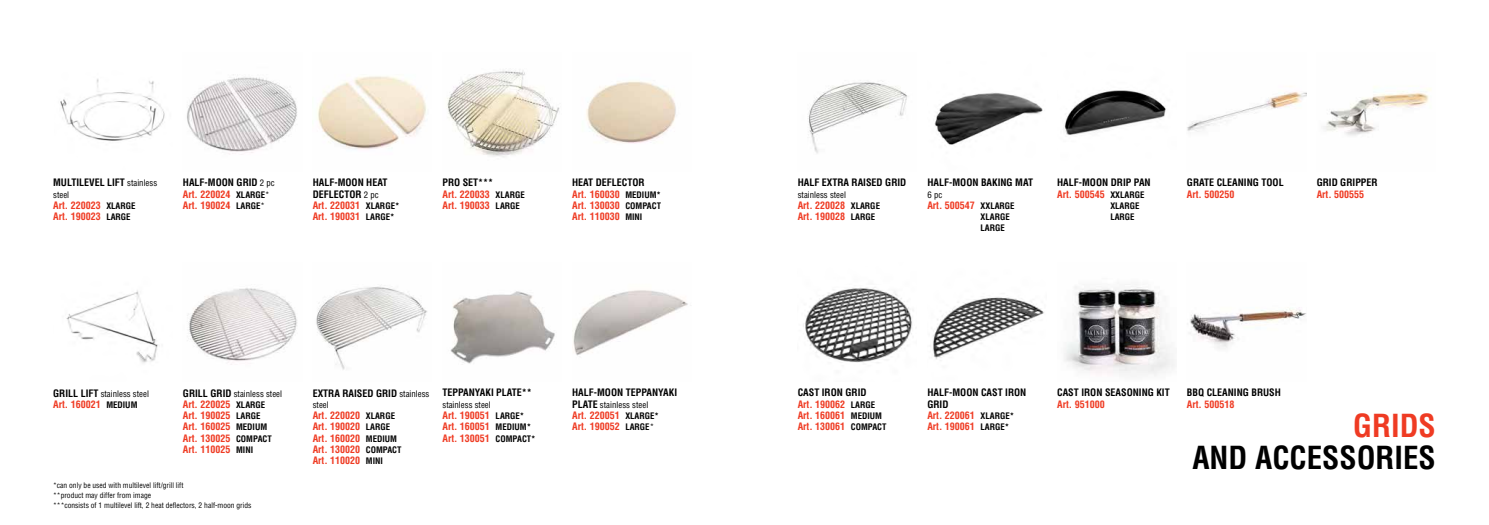
<style>
.page{position:relative;width:1489px;height:525px;background:#fff}
.page>*{position:absolute;margin:0;border:0;box-sizing:border-box;transform-origin:0 0}
.t1{font:700 condensed 31px "Helvetica LT Std";color:#000}
.t2{font:700 condensed 31px "Helvetica LT Std";color:#ef3b23}
.t3{font:700 condensed 10px/11.2px "Helvetica LT Std";color:#ef3b23}
.t4{font:700 condensed 10px/11.2px "Helvetica LT Std";color:#000}
.t5{font:condensed 8.75px "Helvetica LT Std";color:#000}
.t6{font:700 condensed 8.75px/11.2px "Helvetica LT Std";color:#000}
.t7{font:condensed 7.5px/10px "Helvetica LT Std";color:#000}
.s1{font-weight:400;font-size:8.75px}
.s2{font-size:8.75px;color:#000}
.s3{color:#000}
.s4{font-weight:400;font-size:8.75px;color:#000}
.s5{color:#ef3b23}
.s6{font-size:8.75px}
.s7{font-weight:700;font-size:10px}
</style>
<div class="page">
<img style="left:317px;top:76px;width:110px;height:73px">
<img style="left:60px;top:78px;width:105px;height:63px">
<img style="left:586px;top:81px;width:90px;height:63px">
<img style="left:447px;top:70px;width:113px;height:87px">
<img style="left:187px;top:74px;width:110px;height:80px">
<img style="left:66px;top:290px;width:92px;height:73px">
<img style="left:187px;top:288px;width:110px;height:77px">
<img style="left:316px;top:287px;width:111px;height:83px">
<img style="left:450px;top:291px;width:105px;height:73px">
<img style="left:573px;top:290px;width:115px;height:66px">
<img style="left:808px;top:81px;width:100px;height:73px">
<img style="left:803px;top:287px;width:109px;height:76px">
<img style="left:933px;top:297px;width:111px;height:62px">
<img style="left:1187px;top:86px;width:118px;height:46px">
<img style="left:1323px;top:86px;width:108px;height:50px">
<img style="left:1063px;top:90px;width:103px;height:45px">
<img style="left:934px;top:92px;width:109px;height:53px">
<img style="left:1064px;top:286px;width:111px;height:90px">
<img style="left:1190px;top:307px;width:115px;height:42px">
<p class="t4" style="left:53px;top:177px;width:106px">MULTILEVEL LIFT <span class="s1">stainless</span></p>
<p class="t5" style="left:53px;top:189px;width:18px">steel</p>
<p class="t3" style="left:53px;top:199px;width:84px">Art. 220023 <span class="s2">XLARGE<br></span>Art. 190023 <span class="s2">LARGE</span></p>
<p class="t3" style="left:183px;top:177px;width:93px"><span class="s3">HALF-MOON GRID</span> <span class="s4">2 pc<br></span>Art. 220024 <span class="s2">XLARGE</span><span class="s4">*<br></span>Art. 190024 <span class="s2">LARGE</span><span class="s4">*</span></p>
<p class="t4" style="left:313px;top:177px;width:88px">HALF-MOON HEAT<br>DEFLECTOR <span class="s1">2 pc<br></span><span class="s5">Art. 220031</span> <span class="s6">XLARGE*<br></span><span class="s5">Art. 190031</span> <span class="s6">LARGE*</span></p>
<p class="t3" style="left:442px;top:177px;width:84px"><span class="s3">PRO SET***<br></span>Art. 220033 <span class="s2">XLARGE<br></span>Art. 190033 <span class="s2">LARGE</span></p>
<p class="t3" style="left:572px;top:177px;width:90px"><span class="s3">HEAT DEFLECTOR<br></span>Art. 160030 <span class="s2">MEDIUM*<br></span>Art. 130030 <span class="s2">COMPACT<br></span>Art. 110030 <span class="s2">MINI</span></p>
<p class="t5" style="left:53px;top:387px;width:97px"><span class="s7">GRILL LIFT</span> stainless steel</p>
<p class="t3" style="left:53px;top:398px;width:86px">Art. 160021 <span class="s2">MEDIUM</span></p>
<p class="t5" style="left:183px;top:387px;width:101px"><span class="s7">GRILL GRID</span> stainless steel</p>
<p class="t3" style="left:183px;top:398px;width:90px">Art. 220025 <span class="s2">XLARGE<br></span>Art. 190025 <span class="s2">LARGE<br></span>Art. 160025 <span class="s2">MEDIUM<br></span>Art. 130025 <span class="s2">COMPACT<br></span>Art. 110025 <span class="s2">MINI</span></p>
<p class="t7" style="left:53px;top:480px;width:200px">*can only be used with multilevel lift/grill lift<br>**product may differ from image<br>***consists of 1 multilevel lift, 2 heat deflectors, 2 half-moon grids</p>
<p class="t4" style="left:313px;top:387px;width:118px">EXTRA RAISED GRID <span class="s1">stainless</span></p>
<p class="t5" style="left:313px;top:399px;width:18px">steel</p>
<p class="t3" style="left:313px;top:409px;width:90px">Art. 220020 <span class="s2">XLARGE<br></span>Art. 190020 <span class="s2">LARGE<br></span>Art. 160020 <span class="s2">MEDIUM<br></span>Art. 130020 <span class="s2">COMPACT<br></span>Art. 110020 <span class="s2">MINI</span></p>
<p class="t4" style="left:442px;top:387px;width:91px">TEPPANYAKI PLATE**</p>
<p class="t5" style="left:442px;top:399px;width:50px">stainless steel</p>
<p class="t3" style="left:442px;top:409px;width:95px">Art. 190051 <span class="s2">LARGE*<br></span>Art. 160051 <span class="s2">MEDIUM*<br></span>Art. 130051 <span class="s2">COMPACT*</span></p>
<p class="t4" style="left:572px;top:387px;width:106px">HALF-MOON TEPPANYAKI</p>
<p class="t5" style="left:572px;top:399px;width:78px"><span class="s7">PLATE</span> stainless steel</p>
<p class="t3" style="left:572px;top:409px;width:88px">Art. 220051 <span class="s2">XLARGE*<br></span>Art. 190052 <span class="s2">LARGE</span><span class="s4">*</span></p>
<p class="t4" style="left:797px;top:177px;width:110px">HALF EXTRA RAISED GRID</p>
<p class="t5" style="left:797px;top:189px;width:50px">stainless steel</p>
<p class="t3" style="left:797px;top:199px;width:84px">Art. 220028 <span class="s2">XLARGE<br></span>Art. 190028 <span class="s2">LARGE</span></p>
<p class="t4" style="left:927px;top:177px;width:107px">HALF-MOON BAKING MAT</p>
<p class="t5" style="left:927px;top:189px;width:16px">6 pc</p>
<p class="t3" style="left:927px;top:199px;width:89px">Art. 500547 <span class="s2">XXLARGE</span></p>
<p class="t6" style="left:980px;top:211px;width:31px">XLARGE<br>LARGE</p>
<p class="t4" style="left:1057px;top:177px;width:95px">HALF-MOON DRIP PAN<br><span class="s5">Art. 500545</span> <span class="s6">XXLARGE</span></p>
<p class="t6" style="left:1110px;top:200px;width:31px">XLARGE<br>LARGE</p>
<p class="t4" style="left:1186px;top:177px;width:98px">GRATE CLEANING TOOL</p>
<p class="t3" style="left:1186px;top:188px;width:49px">Art. 500250</p>
<p class="t4" style="left:1316px;top:177px;width:62px">GRID GRIPPER</p>
<p class="t3" style="left:1316px;top:188px;width:49px">Art. 500555</p>
<p class="t3" style="left:797px;top:387px;width:90px"><span class="s3">CAST IRON GRID<br></span>Art. 190062 <span class="s2">LARGE<br></span>Art. 160061 <span class="s2">MEDIUM<br></span>Art. 130061 <span class="s2">COMPACT</span></p>
<p class="t4" style="left:927px;top:387px;width:100px">HALF-MOON CAST IRON<br>GRID<br><span class="s5">Art. 220061</span> <span class="s6">XLARGE*<br></span><span class="s5">Art. 190061</span> <span class="s6">LARGE*</span></p>
<p class="t4" style="left:1057px;top:387px;width:114px">CAST IRON SEASONING KIT</p>
<p class="t3" style="left:1057px;top:398px;width:49px">Art. 951000</p>
<p class="t4" style="left:1186px;top:387px;width:95px">BBQ CLEANING BRUSH</p>
<p class="t3" style="left:1186px;top:398px;width:49px">Art. 500518</p>
<h1 class="t2" style="left:1353px;top:406px;width:84px">GRIDS</h1>
<h1 class="t1" style="left:1192px;top:438px;width:245px">AND ACCESSORIES</h1>
</div>
